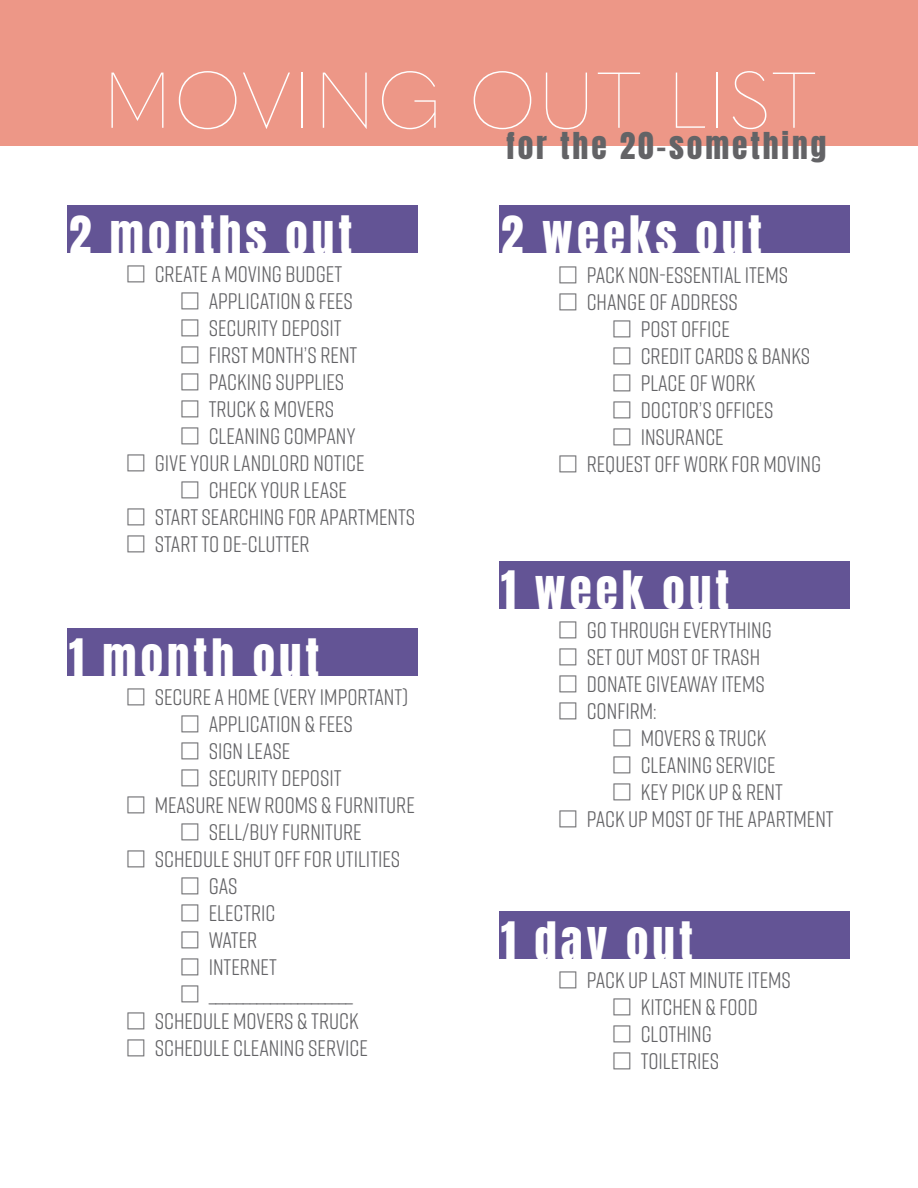
<style>
.page{position:relative;width:918px;height:1188px;background:#fff}
.page>*{position:absolute;margin:0;border:0;box-sizing:border-box;transform-origin:0 0}
.t1{font:100 78px "Quasimoda";color:#fff}
.t2{font:45px "Anton";letter-spacing:.09em;color:#fff}
.t3{font:31.5px "Anton";letter-spacing:.09em;color:#636366}
.t4{font:22.5px "Rift Soft";color:#636366}
.s1{font-family:"HGS Heisei Kakugothictai W5"}
</style>
<div class="page">
<div style="left:0;top:0;width:918px;height:145px;background:#ed9787"></div>
<div style="left:68px;top:628px;width:350px;height:48px;background:#635495"></div>
<div style="left:68px;top:206px;width:350px;height:47px;background:#635495"></div>
<div style="left:500px;top:206px;width:350px;height:47px;background:#635495"></div>
<div style="left:500px;top:561px;width:350px;height:47px;background:#635495"></div>
<div style="left:500px;top:911px;width:350px;height:48px;background:#635495"></div>
<p class="t1" style="left:101px;top:41px;width:717px">MOVING OUT LIST</p>
<p class="t3" style="left:506px;top:130px;width:322px">for the 20-something</p>
<p class="t2" style="left:69px;top:212px;width:285px">2 months out</p>
<p class="t2" style="left:501px;top:212px;width:263px">2 weeks out</p>
<p class="t4" style="left:125px;top:259px;width:219px"><span class="s1">□</span> CREATE A MOVING BUDGET</p>
<p class="t4" style="left:179px;top:286px;width:176px"><span class="s1">□</span> APPLICATION &amp; FEES</p>
<p class="t4" style="left:179px;top:313px;width:164px"><span class="s1">□</span> SECURITY DEPOSIT</p>
<p class="t4" style="left:179px;top:340px;width:180px"><span class="s1">□</span> FIRST MONTH’S RENT</p>
<p class="t4" style="left:179px;top:367px;width:167px"><span class="s1">□</span> PACKING SUPPLIES</p>
<p class="t4" style="left:179px;top:394px;width:157px"><span class="s1">□</span> TRUCK &amp; MOVERS</p>
<p class="t4" style="left:179px;top:421px;width:179px"><span class="s1">□</span> CLEANING COMPANY</p>
<p class="t4" style="left:125px;top:448px;width:241px"><span class="s1">□</span> GIVE YOUR LANDLORD NOTICE</p>
<p class="t4" style="left:179px;top:475px;width:170px"><span class="s1">□</span> CHECK YOUR LEASE</p>
<p class="t4" style="left:125px;top:502px;width:292px"><span class="s1">□</span> START SEARCHING FOR APARTMENTS</p>
<p class="t4" style="left:125px;top:529px;width:187px"><span class="s1">□</span> START TO DE-CLUTTER</p>
<p class="t2" style="left:69px;top:635px;width:252px">1 month out</p>
<p class="t4" style="left:125px;top:681px;width:285px"><span class="s1">□</span> SECURE A HOME (VERY IMPORTANT)</p>
<p class="t4" style="left:179px;top:708px;width:176px"><span class="s1">□</span> APPLICATION &amp; FEES</p>
<p class="t4" style="left:179px;top:735px;width:113px"><span class="s1">□</span> SIGN LEASE</p>
<p class="t4" style="left:179px;top:762px;width:164px"><span class="s1">□</span> SECURITY DEPOSIT</p>
<p class="t4" style="left:125px;top:789px;width:292px"><span class="s1">□</span> MEASURE NEW ROOMS &amp; FURNITURE</p>
<p class="t4" style="left:179px;top:816px;width:185px"><span class="s1">□</span> SELL/BUY FURNITURE</p>
<p class="t4" style="left:125px;top:843px;width:277px"><span class="s1">□</span> SCHEDULE SHUT OFF FOR UTILITIES</p>
<p class="t4" style="left:179px;top:870px;width:60px"><span class="s1">□</span> GAS</p>
<p class="t4" style="left:179px;top:897px;width:98px"><span class="s1">□</span> ELECTRIC</p>
<p class="t4" style="left:179px;top:924px;width:80px"><span class="s1">□</span> WATER</p>
<p class="t4" style="left:179px;top:951px;width:100px"><span class="s1">□</span> INTERNET</p>
<p class="t4" style="left:179px;top:978px;width:176px"><span class="s1">□</span> _____________________</p>
<p class="t4" style="left:125px;top:1005px;width:236px"><span class="s1">□</span> SCHEDULE MOVERS &amp; TRUCK</p>
<p class="t4" style="left:125px;top:1032px;width:245px"><span class="s1">□</span> SCHEDULE CLEANING SERVICE</p>
<p class="t4" style="left:557px;top:259px;width:233px"><span class="s1">□</span> PACK NON-ESSENTIAL ITEMS</p>
<p class="t4" style="left:557px;top:286px;width:183px"><span class="s1">□</span> CHANGE OF ADDRESS</p>
<p class="t4" style="left:611px;top:313px;width:121px"><span class="s1">□</span> POST OFFICE</p>
<p class="t4" style="left:611px;top:340px;width:201px"><span class="s1">□</span> CREDIT CARDS &amp; BANKS</p>
<p class="t4" style="left:611px;top:367px;width:146px"><span class="s1">□</span> PLACE OF WORK</p>
<p class="t4" style="left:611px;top:394px;width:164px"><span class="s1">□</span> DOCTOR’S OFFICES</p>
<p class="t4" style="left:611px;top:421px;width:115px"><span class="s1">□</span> INSURANCE</p>
<p class="t4" style="left:557px;top:448px;width:266px"><span class="s1">□</span> REQUEST OFF WORK FOR MOVING</p>
<p class="t2" style="left:501px;top:568px;width:230px">1 week out</p>
<p class="t4" style="left:557px;top:614px;width:217px"><span class="s1">□</span> GO THROUGH EVERYTHING</p>
<p class="t4" style="left:557px;top:641px;width:205px"><span class="s1">□</span> SET OUT MOST OF TRASH</p>
<p class="t4" style="left:557px;top:668px;width:210px"><span class="s1">□</span> DONATE GIVEAWAY ITEMS</p>
<p class="t4" style="left:557px;top:695px;width:102px"><span class="s1">□</span> CONFIRM:</p>
<p class="t4" style="left:611px;top:722px;width:157px"><span class="s1">□</span> MOVERS &amp; TRUCK</p>
<p class="t4" style="left:611px;top:749px;width:166px"><span class="s1">□</span> CLEANING SERVICE</p>
<p class="t4" style="left:611px;top:776px;width:174px"><span class="s1">□</span> KEY PICK UP &amp; RENT</p>
<p class="t4" style="left:557px;top:803px;width:278px"><span class="s1">□</span> PACK UP MOST OF THE APARTMENT</p>
<p class="t2" style="left:501px;top:918px;width:193px">1 day out</p>
<p class="t4" style="left:557px;top:964px;width:236px"><span class="s1">□</span> PACK UP LAST MINUTE ITEMS</p>
<p class="t4" style="left:611px;top:991px;width:149px"><span class="s1">□</span> KITCHEN &amp; FOOD</p>
<p class="t4" style="left:611px;top:1018px;width:103px"><span class="s1">□</span> CLOTHING</p>
<p class="t4" style="left:611px;top:1045px;width:110px"><span class="s1">□</span> TOILETRIES</p>
</div>
